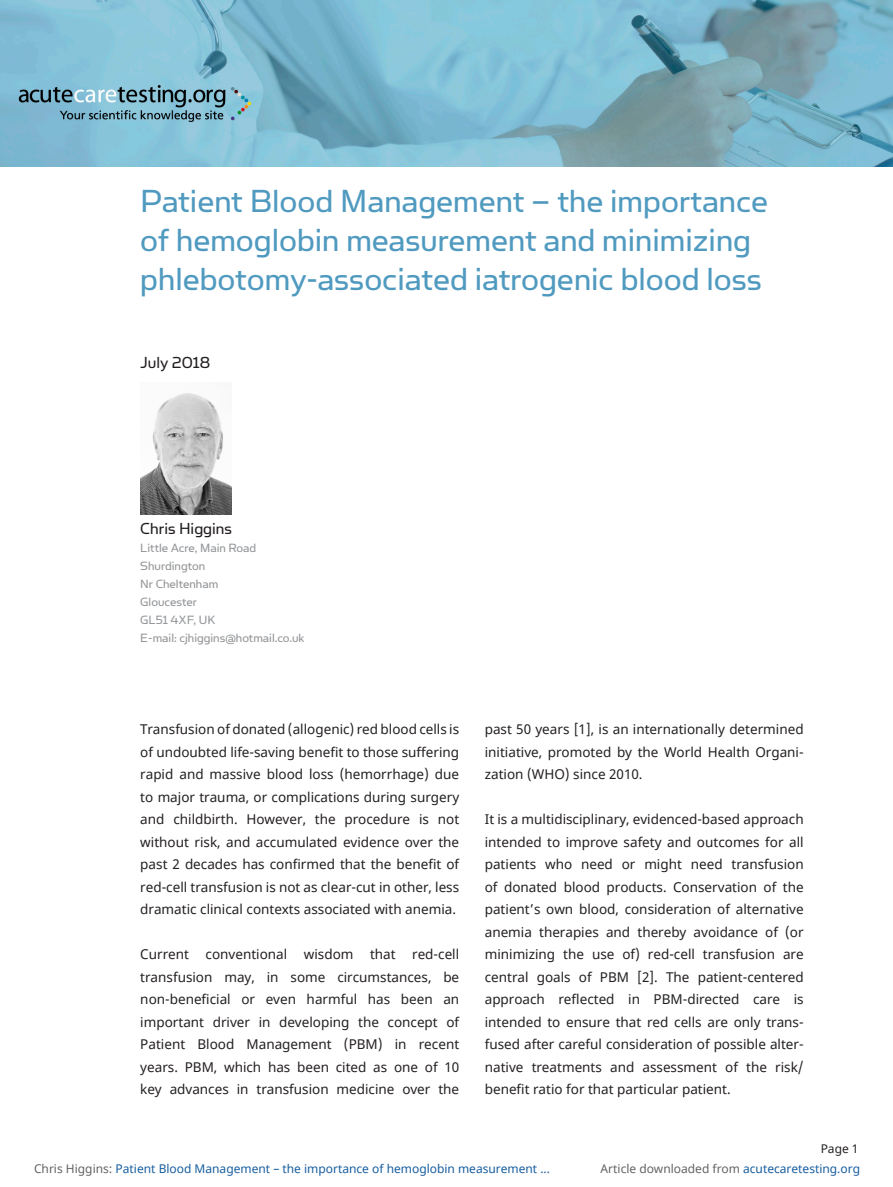
<style>
.page{position:relative;width:893px;height:1187px;background:#fff}
.page>*{position:absolute;margin:0;border:0;box-sizing:border-box;transform-origin:0 0}
.Overskrift{font:36px/39px "Simian Text Orangutan";color:#509ac0}
.Overskrift-2{font:18px "Simian Text Orangutan";color:#231f20}
.Heading_article{font:13.5px/22.5px "Noto Sans";color:#231f20;text-align:justify}
.Heading_article-2{font:13.5px "Simian Text Orangutan";color:#939598}
.Heading_article-3{font:12px "Noto Sans";color:#175d9e}
.Heading_article-4{font:12px "Noto Sans";color:#636366}
.Heading_article-5{font:12px "Noto Sans";color:#231f20}
.s1{color:#636366}
.s2{color:#175d9e}
</style>
<div class="page">
<img style="left:140px;top:393px;width:92px;height:121px">
<img style="left:0;top:0;width:893px;height:167px">
<p class="Overskrift" style="left:140px;top:181px;width:629px">Patient Blood Management – the importance of hemoglobin measurement and minimizing phlebotomy-associated iatrogenic blood loss</p>
<p class="Overskrift-2" style="left:140px;top:353px;width:72px">July 2018</p>
<p class="Overskrift-2" style="left:140px;top:518px;width:93px">Chris Higgins</p>
<p class="Heading_article-2" style="left:140px;top:540px;width:117px">Little Acre, Main Road</p>
<p class="Heading_article-2" style="left:140px;top:558px;width:67px">Shurdington</p>
<p class="Heading_article-2" style="left:140px;top:576px;width:80px">Nr Cheltenham</p>
<p class="Heading_article-2" style="left:140px;top:594px;width:58px">Gloucester</p>
<p class="Heading_article-2" style="left:140px;top:612px;width:77px">GL51 4XF, UK</p>
<p class="Heading_article-2" style="left:140px;top:630px;width:166px">E-mail: cjhiggins@hotmail.co.uk</p>
<p class="Heading_article" style="left:140px;top:718px;width:320px">Transfusion of donated (allogenic) red blood cells is of undoubted life-saving benefit to those suffering rapid and massive blood loss (hemorrhage) due to major trauma, or complications during surgery and childbirth. However, the procedure is not without risk, and accumulated evidence over the past 2 decades has confirmed that the benefit of red-cell transfusion is not as clear-cut in other, less dramatic clinical contexts associated with anemia.</p>
<p class="Heading_article" style="left:140px;top:943px;width:320px">Current conventional wisdom that red-cell transfusion may, in some circumstances, be non-beneficial or even harmful has been an important driver in developing the concept of Patient Blood Management (PBM) in recent years. PBM, which has been cited as one of 10 key advances in transfusion medicine over the</p>
<p class="Heading_article" style="left:485px;top:718px;width:320px">past 50 years [1], is an internationally determined initiative, promoted by the World Health Organi&shy;zation (WHO) since 2010.</p>
<p class="Heading_article" style="left:485px;top:808px;width:320px">It is a multidisciplinary, evidenced-based approach intended to improve safety and outcomes for all patients who need or might need transfusion of donated blood products. Conservation of the patient’s own blood, consideration of alternative anemia therapies and thereby avoidance of (or minimizing the use of) red-cell transfusion are central goals of PBM [2]. The patient-centered approach reflected in PBM-directed care is intended to ensure that red cells are only trans&shy;fused after careful consideration of possible alter&shy;native treatments and assessment of the risk/ benefit ratio for that particular patient.</p>
<p class="Heading_article-3" style="left:34px;top:1160px;width:518px"><span class="s1">Chris Higgins:</span> Patient Blood Management – the importance of hemoglobin measurement ...</p>
<p class="Heading_article-5" style="left:821px;top:1140px;width:39px">Page 1</p>
<p class="Heading_article-4" style="left:601px;top:1160px;width:261px">Article downloaded from <span class="s2">acutecaretesting.org</span></p>
</div>
